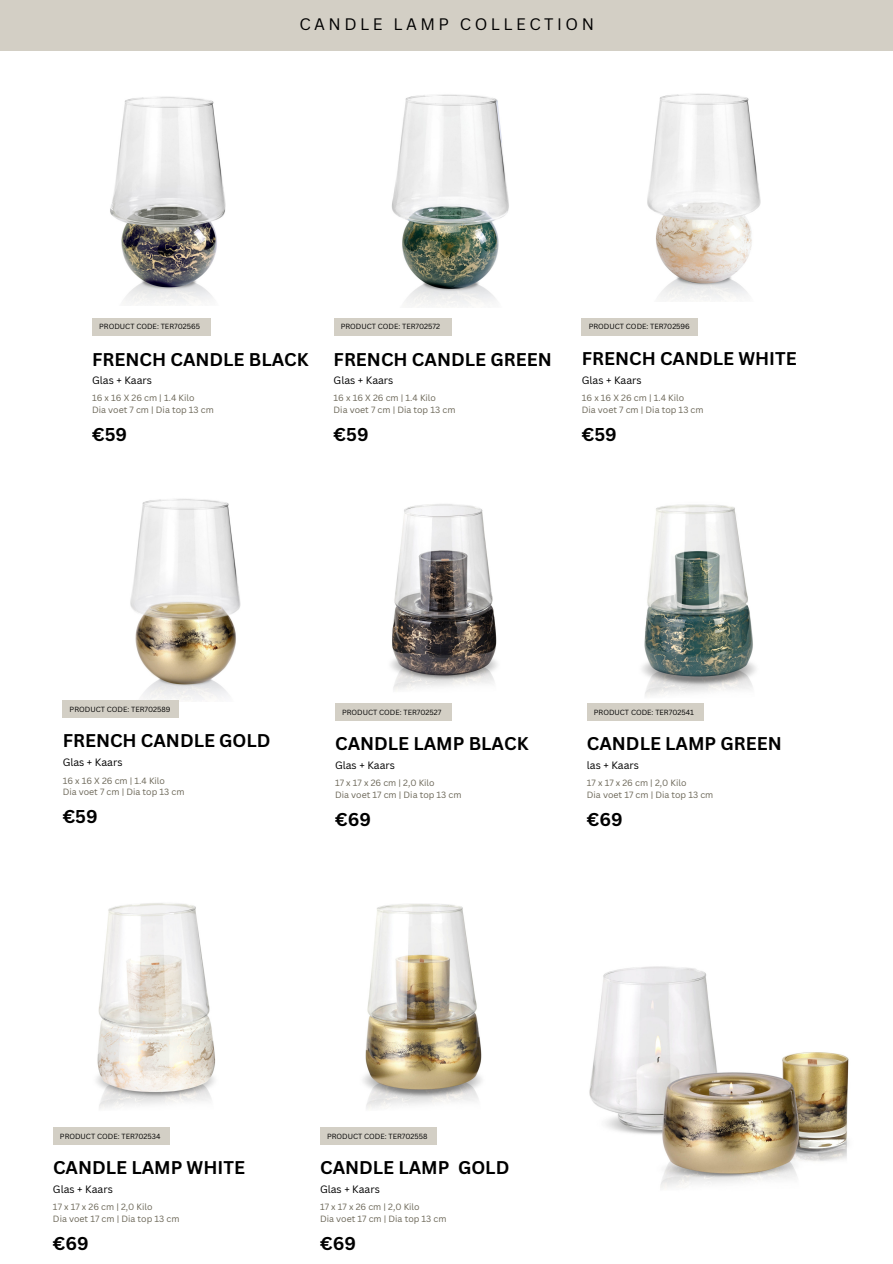
<style>
.page{position:relative;width:893px;height:1264px;background:#fff}
.page>*{position:absolute;margin:0;border:0;box-sizing:border-box;transform-origin:0 0}
.t1{font:700 18px "Canva Sans";color:#000}
.t2{font:16.2px "Canva Sans";letter-spacing:.215em;color:#000}
.t3{font:10.35px "Canva Sans";color:#000}
.t4{font:8.85px/11.7px "Canva Sans";color:#6b6657}
.t5{font:7.2px "Canva Sans";color:#000}
</style>
<div class="page">
<img style="left:110px;top:96px;width:116px;height:208px">
<img style="left:392px;top:94px;width:117px;height:212px">
<img style="left:647px;top:93px;width:114px;height:207px">
<div style="left:333px;top:318px;width:118px;height:17px;background:#d3cfc5"></div>
<div style="left:92px;top:318px;width:119px;height:17px;background:#d3cfc5"></div>
<img style="left:390px;top:504px;width:108px;height:187px">
<img style="left:642px;top:504px;width:114px;height:206px">
<div style="left:335px;top:703px;width:116px;height:17px;background:#d3cfc5"></div>
<div style="left:587px;top:703px;width:116px;height:17px;background:#d3cfc5"></div>
<div style="left:581px;top:318px;width:117px;height:17px;background:#d3cfc5"></div>
<div style="left:0;top:0;width:892px;height:51px;background:#d3cfc5"></div>
<img style="left:130px;top:499px;width:111px;height:202px">
<div style="left:63px;top:700px;width:116px;height:17px;background:#d3cfc5"></div>
<img style="left:96px;top:903px;width:386px;height:206px">
<div style="left:53px;top:1127px;width:116px;height:17px;background:#d3cfc5"></div>
<div style="left:320px;top:1127px;width:116px;height:17px;background:#d3cfc5"></div>
<img style="left:589px;top:966px;width:260px;height:222px">
<h4 class="t2" style="left:299px;top:13px;width:296px">CANDLE LAMP COLLECTION</h4>
<p class="t5" style="left:99px;top:321px;width:102px">PRODUCT CODE: TER702565</p>
<p class="t5" style="left:340px;top:321px;width:101px">PRODUCT CODE: TER702572</p>
<h1 class="t5" style="left:588px;top:321px;width:103px">PRODUCT CODE: TER702596</h1>
<p class="t1" style="left:92px;top:346px;width:218px">FRENCH CANDLE BLACK</p>
<h2 class="t1" style="left:333px;top:346px;width:219px">FRENCH CANDLE GREEN</h2>
<p class="t1" style="left:581px;top:345px;width:216px">FRENCH CANDLE WHITE</p>
<h4 class="t3" style="left:92px;top:372px;width:61px">Glas + Kaars</h4>
<h1 class="t3" style="left:333px;top:372px;width:61px">Glas + Kaars</h1>
<h5 class="t3" style="left:581px;top:372px;width:61px">Glas + Kaars</h5>
<h2 class="t4" style="left:333px;top:391px;width:123px">16 x 16 X 26 cm | 1.4 Kilo<br>Dia voet 7 cm | Dia top 13 cm</h2>
<h1 class="t4" style="left:92px;top:391px;width:123px">16 x 16 X 26 cm | 1.4 Kilo<br>Dia voet 7 cm | Dia top 13 cm</h1>
<h4 class="t4" style="left:581px;top:391px;width:123px">16 x 16 X 26 cm | 1.4 Kilo<br>Dia voet 7 cm | Dia top 13 cm</h4>
<h2 class="t1" style="left:92px;top:421px;width:37px">€59</h2>
<h5 class="t1" style="left:333px;top:421px;width:37px">€59</h5>
<h1 class="t1" style="left:581px;top:421px;width:37px">€59</h1>
<h5 class="t5" style="left:70px;top:704px;width:102px">PRODUCT CODE: TER702589</h5>
<h2 class="t1" style="left:63px;top:728px;width:209px">FRENCH CANDLE GOLD</h2>
<p class="t3" style="left:63px;top:755px;width:61px">Glas + Kaars</p>
<p class="t4" style="left:63px;top:774px;width:123px">16 x 16 X 26 cm | 1.4 Kilo<br>Dia voet 7 cm | Dia top 13 cm</p>
<p class="t1" style="left:63px;top:804px;width:37px">€59</p>
<p class="t5" style="left:342px;top:707px;width:101px">PRODUCT CODE: TER702527</p>
<h1 class="t5" style="left:593px;top:707px;width:102px">PRODUCT CODE: TER702541</h1>
<h4 class="t1" style="left:335px;top:730px;width:195px">CANDLE LAMP BLACK</h4>
<h5 class="t1" style="left:587px;top:730px;width:196px">CANDLE LAMP GREEN</h5>
<h2 class="t3" style="left:335px;top:757px;width:61px">Glas + Kaars</h2>
<p class="t3" style="left:587px;top:757px;width:54px">las + Kaars</p>
<p class="t4" style="left:335px;top:777px;width:128px">17 x 17 x 26 cm | 2,0 Kilo<br>Dia voet 17 cm | Dia top 13 cm</p>
<h1 class="t4" style="left:587px;top:777px;width:128px">17 x 17 x 26 cm | 2,0 Kilo<br>Dia voet 17 cm | Dia top 13 cm</h1>
<h4 class="t1" style="left:335px;top:807px;width:37px">€69</h4>
<h5 class="t1" style="left:587px;top:807px;width:37px">€69</h5>
<p class="t5" style="left:60px;top:1130px;width:102px">PRODUCT CODE: TER702534</p>
<h1 class="t1" style="left:53px;top:1154px;width:193px">CANDLE LAMP WHITE</h1>
<h4 class="t3" style="left:53px;top:1181px;width:61px">Glas + Kaars</h4>
<h1 class="t4" style="left:53px;top:1201px;width:128px">17 x 17 x 26 cm | 2,0 Kilo<br>Dia voet 17 cm | Dia top 13 cm</h1>
<h4 class="t1" style="left:53px;top:1231px;width:37px">€69</h4>
<h5 class="t5" style="left:327px;top:1130px;width:102px">PRODUCT CODE: TER702558</h5>
<h2 class="t1" style="left:320px;top:1154px;width:191px">CANDLE LAMP GOLD</h2>
<h5 class="t3" style="left:320px;top:1181px;width:61px">Glas + Kaars</h5>
<h2 class="t4" style="left:320px;top:1201px;width:128px">17 x 17 x 26 cm | 2,0 Kilo<br>Dia voet 17 cm | Dia top 13 cm</h2>
<p class="t1" style="left:320px;top:1231px;width:37px">€69</p>
</div>
